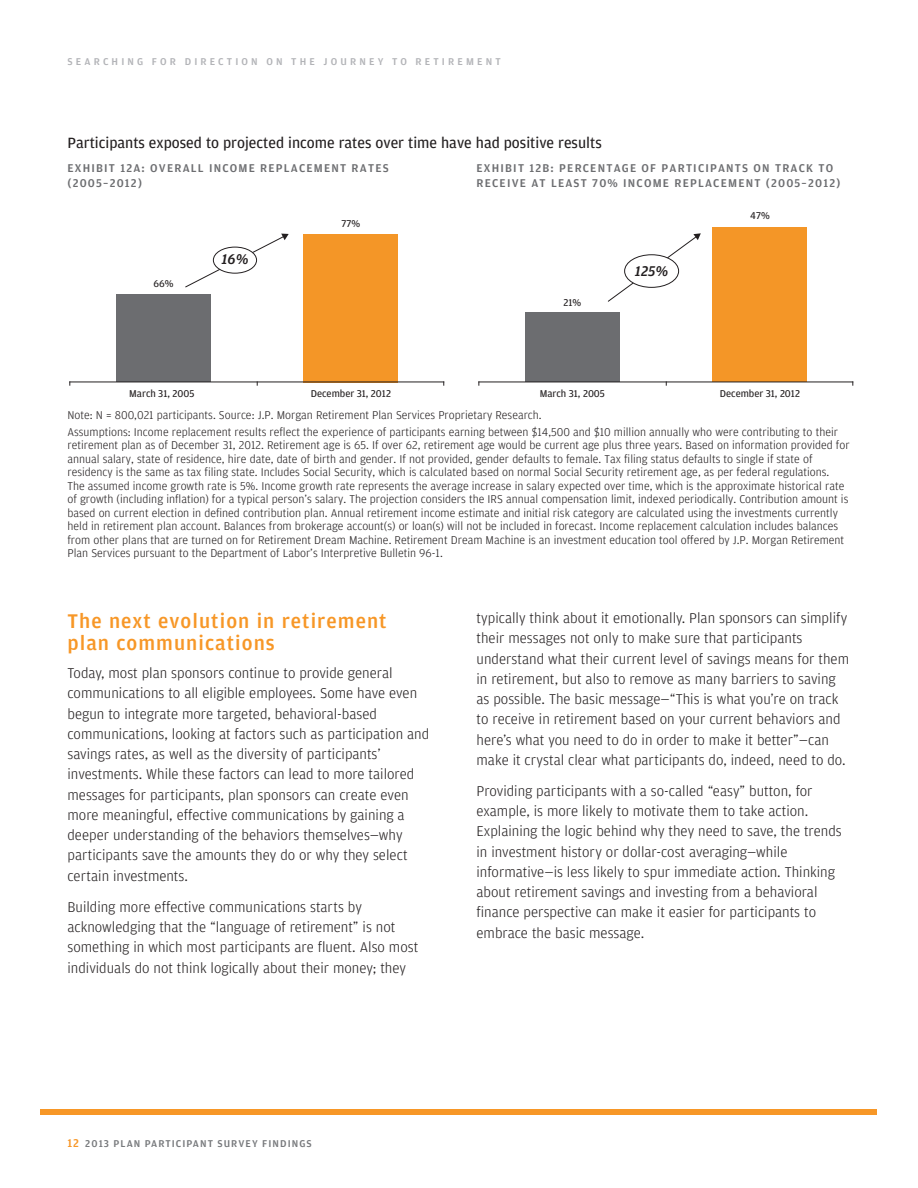
<style>
.page{position:relative;width:918px;height:1188px;background:#fff}
.page>*{position:absolute;margin:0;border:0;box-sizing:border-box;transform-origin:0 0}
.t1{font:500 21px/22.5px "Amplitude";letter-spacing:.05em;color:#f79727}
.t2{font:15.75px "Amplitude";color:#231f20}
.t3{font:300 15px/20.2px "Amplitude";color:#231f20}
.t4{font:italic 500 15px "Amplitude";color:#231f20}
.t5{font:300 12px/13.5px "Amplitude";color:#231f20}
.t6{font:500 12px/15px "Amplitude";letter-spacing:.1em;color:#6c6d70}
.t7{font:10.5px "Amplitude";color:#231f20}
.t8{font:500 10.5px "Amplitude";letter-spacing:.3em;color:#b2b3b7}
.t9{font:500 10.5px "Amplitude";letter-spacing:.1em;color:#76787b}
.s1{font-size:12px;color:#f79727}
</style>
<div class="page">
<div style="left:40px;top:1110px;width:838px;height:5px;background:#f79727"></div>
<div style="left:304px;top:234px;width:94px;height:148px;background:#f49627"></div>
<div style="left:116px;top:294px;width:95px;height:88px;background:#6c6d70"></div>
<hr style="left:70px;top:382px;width:374px;height:1px;background:#231f20">
<div style="left:713px;top:228px;width:94px;height:154px;background:#f49627"></div>
<div style="left:525px;top:313px;width:95px;height:69px;background:#6c6d70"></div>
<hr style="left:479px;top:382px;width:374px;height:1px;background:#231f20">
<svg style="left:185px;top:234px;width:104px;height:54px"></svg>
<div style="left:213px;top:247px;width:44px;height:26px;background:#fff;border-radius:50%"></div>
<div style="left:213px;top:247px;width:44px;height:26px;border:1px solid #231f20;border-radius:50%"></div>
<svg style="left:608px;top:233px;width:93px;height:69px"></svg>
<div style="left:625px;top:255px;width:54px;height:32px;background:#fff;border-radius:50%"></div>
<div style="left:624px;top:255px;width:55px;height:33px;border:1px solid #231f20;border-radius:50%"></div>
<p class="t8" style="left:68px;top:55px;width:435px">SEARCHING FOR DIRECTION ON THE JOURNEY TO RETIREMENT</p>
<p class="t2" style="left:68px;top:132px;width:536px">Participants exposed to projected income rates over time have had positive results</p>
<p class="t6" style="left:68px;top:161px;width:323px">EXHIBIT 12A: OVERALL INCOME REPLACEMENT RATES (2005–2012)</p>
<p class="t6" style="left:477px;top:161px;width:365px">EXHIBIT 12B: PERCENTAGE OF PARTICIPANTS ON TRACK TO<br>RECEIVE AT LEAST 70% INCOME REPLACEMENT (2005–2012)</p>
<p class="t7" style="left:153px;top:277px;width:22px">66%</p>
<p class="t4" style="left:221px;top:251px;width:29px">16%</p>
<p class="t7" style="left:342px;top:217px;width:20px">77%</p>
<p class="t7" style="left:129px;top:387px;width:67px">March 31, 2005</p>
<p class="t7" style="left:311px;top:387px;width:82px">December 31, 2012</p>
<p class="t7" style="left:563px;top:296px;width:19px">21%</p>
<p class="t4" style="left:635px;top:263px;width:35px">125%</p>
<p class="t7" style="left:750px;top:209px;width:21px">47%</p>
<p class="t7" style="left:540px;top:387px;width:67px">March 31, 2005</p>
<p class="t7" style="left:720px;top:387px;width:82px">December 31, 2012</p>
<p class="t5" style="left:68px;top:406px;width:772px;line-height:16.8px">Note: N = 800,021 participants. Source: J.P. Morgan Retirement Plan Services Proprietary Research.<br>Assumptions: Income replacement results reflect the experience of participants earning between $14,500 and $10 million annually who were contributing to their</p>
<p class="t5" style="left:68px;top:438px;width:784px">retirement plan as of December 31, 2012. Retirement age is 65. If over 62, retirement age would be current age plus three years. Based on information provided for annual salary, state of residence, hire date, date of birth and gender. If not provided, gender defaults to female. Tax filing status defaults to single if state of residency is the same as tax filing state. Includes Social Security, which is calculated based on normal Social Security retirement age, as per federal regulations.<br>The assumed income growth rate is 5%. Income growth rate represents the average increase in salary expected over time, which is the approximate historical rate of growth (including inflation) for a typical person’s salary. The projection considers the IRS annual compensation limit, indexed periodically. Contribution amount is based on current election in defined contribution plan. Annual retirement income estimate and initial risk category are calculated using the investments currently held in retirement plan account. Balances from brokerage account(s) or loan(s) will not be included in forecast. Income replacement calculation includes balances from other plans that are turned on for Retirement Dream Machine. Retirement Dream Machine is an investment education tool offered by J.P. Morgan Retirement Plan Services pursuant to the Department of Labor’s Interpretive Bulletin 96-1.</p>
<h1 class="t1" style="left:68px;top:609px;width:321px">The next evolution in retirement plan communications</h1>
<p class="t3" style="left:68px;top:663px;width:363px">Today, most plan sponsors continue to provide general communications to all eligible employees. Some have even begun to integrate more targeted, behavioral-based communications, looking at factors such as participation and savings rates, as well as the diversity of participants’ investments. While these factors can lead to more tailored messages for participants, plan sponsors can create even more meaningful, effective communications by gaining a deeper understanding of the behaviors themselves—why participants save the amounts they do or why they select certain investments.</p>
<p class="t3" style="left:68px;top:896px;width:352px">Building more effective communications starts by acknowledging that the “language of retirement” is not something in which most participants are fluent. Also most individuals do not think logically about their money; they</p>
<p class="t3" style="left:477px;top:608px;width:374px">typically think about it emotionally. Plan sponsors can simplify their messages not only to make sure that participants understand what their current level of savings means for them in retirement, but also to remove as many barriers to saving as possible. The basic message—“This is what you’re on track to receive in retirement based on your current behaviors and here’s what you need to do in order to make it better”—can make it crystal clear what participants do, indeed, need to do.</p>
<p class="t3" style="left:477px;top:780px;width:367px">Providing participants with a so-called “easy” button, for example, is more likely to motivate them to take action.<br>Explaining the logic behind why they need to save, the trends in investment history or dollar-cost averaging—while informative—is less likely to spur immediate action. Thinking about retirement savings and investing from a behavioral finance perspective can make it easier for participants to embrace the basic message.</p>
<p class="t9" style="left:68px;top:1137px;width:246px"><span class="s1">12</span> 2013 PLAN PARTICIPANT SURVEY FINDINGS</p>
</div>
